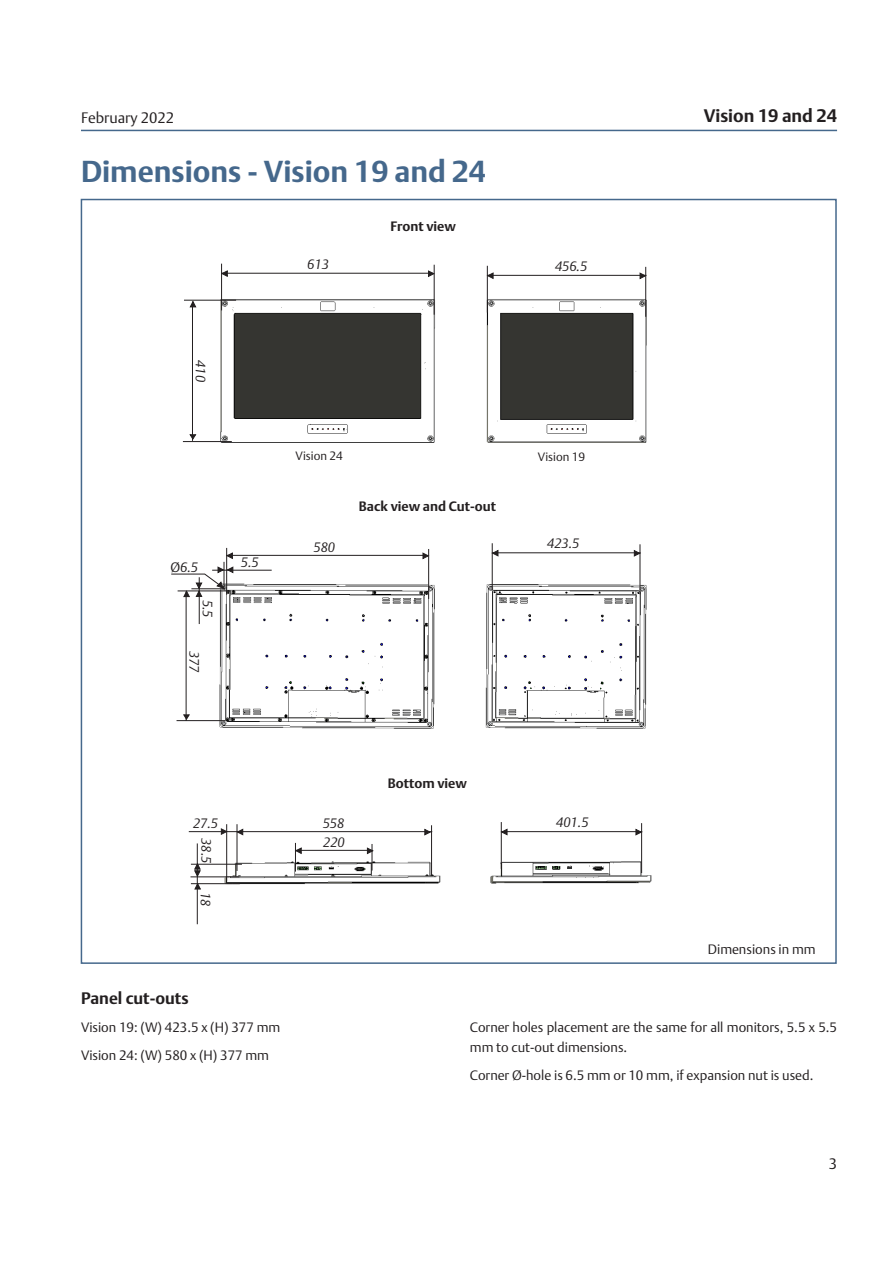
<style>
.page{position:relative;width:893px;height:1263px;background:#fff}
.page>*{position:absolute;margin:0;border:0;box-sizing:border-box;transform-origin:0 0}
.Section_Title{font:700 30px "DTL Argo T";color:#45688c}
.t1{font:700 18px "DTL Argo T";color:#231f20}
.Subhead_2{font:700 16.5px "DTL Argo T";color:#231f20}
.t2{font:15px "DTL Argo T Light";color:#231f20}
.Body_text{font:13.5px/19.5px "DTL Argo T Light";color:#231f20}
.Figure_Table_caption{font:italic 13.5px "DTL Argo T Light";color:#231f20}
.Subhead_3{font:700 13.5px "DTL Argo T";color:#231f20}
.t3{font:12px "DTL Argo T Light";color:#231f20}
.s1{font-style:normal}
</style>
<div class="page">
<hr style="left:81px;top:130px;width:756px;height:1px;background:#45688c">
<img style="left:211px;top:290px;width:436px;height:153px">
<hr style="left:221px;top:264px;width:1px;height:46px;background:#231f20">
<hr style="left:434px;top:265px;width:1px;height:50px;background:#231f20">
<hr style="left:221px;top:273px;width:212px;height:1px;background:#231f20">
<svg style="left:222px;top:271px;width:5px;height:5px"></svg>
<svg style="left:428px;top:271px;width:6px;height:5px"></svg>
<hr style="left:487px;top:266px;width:1px;height:47px;background:#231f20">
<hr style="left:645px;top:267px;width:1px;height:50px;background:#231f20">
<hr style="left:487px;top:275px;width:159px;height:1px;background:#231f20">
<svg style="left:488px;top:273px;width:5px;height:5px"></svg>
<svg style="left:640px;top:273px;width:5px;height:6px"></svg>
<hr style="left:183px;top:441px;width:49px;height:1px;background:#231f20">
<hr style="left:184px;top:300px;width:52px;height:1px;background:#231f20">
<hr style="left:192px;top:302px;width:1px;height:139px;background:#231f20">
<svg style="left:190px;top:435px;width:6px;height:4px"></svg>
<svg style="left:190px;top:301px;width:6px;height:6px"></svg>
<img style="left:211px;top:576px;width:436px;height:153px">
<hr style="left:226px;top:548px;width:1px;height:47px;background:#231f20">
<hr style="left:428px;top:549px;width:1px;height:50px;background:#231f20">
<hr style="left:226px;top:555px;width:200px;height:1px;background:#231f20">
<svg style="left:423px;top:553px;width:5px;height:6px"></svg>
<hr style="left:212px;top:570px;width:60px;height:1px;background:#231f20">
<hr style="left:177px;top:720px;width:48px;height:1px;background:#231f20">
<hr style="left:186px;top:591px;width:1px;height:130px;background:#231f20">
<svg style="left:184px;top:715px;width:5px;height:4px"></svg>
<hr style="left:199px;top:577px;width:1px;height:47px;background:#231f20">
<svg style="left:171px;top:553px;width:62px;height:44px"></svg>
<hr style="left:492px;top:543px;width:1px;height:47px;background:#231f20">
<hr style="left:640px;top:544px;width:1px;height:50px;background:#231f20">
<hr style="left:492px;top:552px;width:149px;height:1px;background:#231f20">
<svg style="left:493px;top:550px;width:5px;height:6px"></svg>
<svg style="left:634px;top:550px;width:6px;height:6px"></svg>
<svg style="left:195px;top:884px;width:5px;height:5px"></svg>
<svg style="left:221px;top:829px;width:5px;height:5px"></svg>
<img style="left:218px;top:848px;width:434px;height:37px">
<hr style="left:237px;top:824px;width:1px;height:47px;background:#231f20">
<hr style="left:431px;top:825px;width:1px;height:50px;background:#231f20">
<hr style="left:189px;top:831px;width:243px;height:1px;background:#231f20">
<svg style="left:237px;top:829px;width:6px;height:6px"></svg>
<svg style="left:425px;top:829px;width:5px;height:6px"></svg>
<hr style="left:501px;top:822px;width:1px;height:47px;background:#231f20">
<hr style="left:641px;top:823px;width:1px;height:50px;background:#231f20">
<hr style="left:501px;top:831px;width:141px;height:1px;background:#231f20">
<svg style="left:502px;top:829px;width:5px;height:6px"></svg>
<svg style="left:636px;top:829px;width:5px;height:6px"></svg>
<hr style="left:296px;top:850px;width:77px;height:1px;background:#231f20">
<svg style="left:295px;top:843px;width:6px;height:29px"></svg>
<svg style="left:367px;top:844px;width:6px;height:26px"></svg>
<hr style="left:226px;top:824px;width:1px;height:57px;background:#231f20">
<hr style="left:191px;top:883px;width:49px;height:1px;background:#231f20">
<hr style="left:190px;top:876px;width:49px;height:1px;background:#231f20">
<hr style="left:191px;top:864px;width:51px;height:1px;background:#231f20">
<hr style="left:197px;top:843px;width:1px;height:81px;background:#231f20">
<svg style="left:195px;top:864px;width:5px;height:12px"></svg>
<p class="t2" style="left:81px;top:108px;width:95px">February 2022</p>
<h2 class="t1" style="left:704px;top:105px;width:135px">Vision 19 and 24</h2>
<p class="Section_Title" style="left:81px;top:154px;width:406px">Dimensions - Vision 19 and 24</p>
<p class="Subhead_3" style="left:390px;top:218px;width:67px">Front view</p>
<p class="Figure_Table_caption" style="left:209px;top:360px;width:23px;rotate:90deg">410</p>
<p class="Figure_Table_caption" style="left:170px;top:559px;width:29px"><span class="s1">Ø</span>6.5</p>
<p class="Figure_Table_caption" style="left:216px;top:600px;width:19px;rotate:90deg">5.5</p>
<p class="Figure_Table_caption" style="left:202px;top:651px;width:23px;rotate:90deg">377</p>
<p class="Figure_Table_caption" style="left:241px;top:555px;width:19px">5.5</p>
<p class="Figure_Table_caption" style="left:307px;top:256px;width:23px">613</p>
<p class="Figure_Table_caption" style="left:555px;top:258px;width:34px">456.5</p>
<p class="t3" style="left:296px;top:449px;width:49px">Vision 24</p>
<p class="t3" style="left:538px;top:450px;width:49px">Vision 19</p>
<p class="Figure_Table_caption" style="left:313px;top:539px;width:23px">580</p>
<p class="Subhead_3" style="left:359px;top:498px;width:139px">Back view and Cut-out</p>
<p class="Figure_Table_caption" style="left:547px;top:535px;width:34px">423.5</p>
<p class="Figure_Table_caption" style="left:193px;top:815px;width:27px">27.5</p>
<p class="Figure_Table_caption" style="left:214px;top:838px;width:27px;rotate:90deg">38.5</p>
<p class="Figure_Table_caption" style="left:214px;top:892px;width:16px;rotate:90deg">18</p>
<p class="Subhead_2" style="left:81px;top:988px;width:109px">Panel cut-outs</p>
<p class="Body_text" style="left:81px;top:1017px;width:201px">Vision 19: (W) 423.5 x (H) 377 mm</p>
<p class="Body_text" style="left:81px;top:1045px;width:190px">Vision 24: (W) 580 x (H) 377 mm</p>
<p class="Subhead_3" style="left:388px;top:776px;width:81px">Bottom view</p>
<p class="Figure_Table_caption" style="left:323px;top:815px;width:23px">558</p>
<p class="Figure_Table_caption" style="left:556px;top:814px;width:34px">401.5</p>
<p class="Figure_Table_caption" style="left:323px;top:834px;width:23px">220</p>
<p class="Body_text" style="left:708px;top:939px;width:109px">Dimensions in mm</p>
<p class="Body_text" style="left:470px;top:1017px;width:369px">Corner holes placement are the same for all monitors, 5.5 x 5.5 mm to cut-out dimensions.</p>
<p class="Body_text" style="left:470px;top:1065px;width:345px">Corner Ø-hole is 6.5 mm or 10 mm, if expansion nut is used.</p>
<p class="t2" style="left:829px;top:1155px;width:10px">3</p>
</div>
